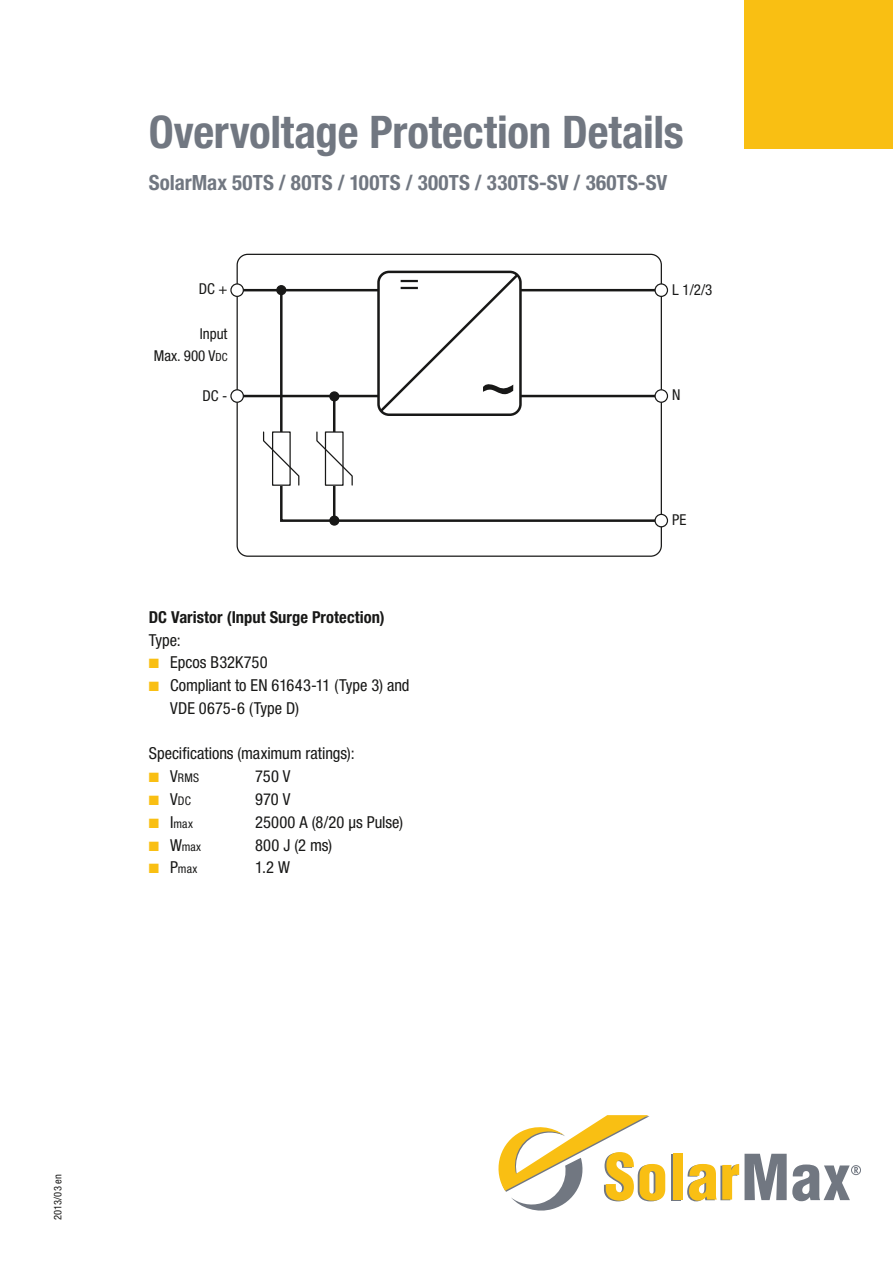
<style>
.page{position:relative;width:893px;height:1263px;background:#fff}
.page>*{position:absolute;margin:0;border:0;box-sizing:border-box;transform-origin:0 0}
.t1{font:700 condensed 45px "Helvetica Neue LT Std";letter-spacing:-.005em;color:#717781}
.t2{font:700 condensed 21px "Helvetica Neue LT Std";letter-spacing:.005em;color:#717781}
.t3{font:condensed 16.5px/22.8px "Helvetica Neue LT Std";color:#181817}
.t4{font:700 condensed 16.5px "Helvetica Neue LT Std";color:#181817}
.t5{font:condensed 15px/21.6px "Helvetica Neue LT Std";color:#181817;text-align:right}
.t6{font:condensed 12px "Helvetica Neue LT Std";letter-spacing:.025em;color:#181817}
.t7{font:condensed 10.5px "Helvetica Neue LT Std";letter-spacing:.015em;color:#181817}
.s1{font-size:11.25px}
.s2{color:#f9bf13}
.s3{font-size:16.5px}
</style>
<div class="page">
<div style="left:744px;top:0;width:149px;height:149px;background:#f9bf13"></div>
<div style="left:671px;top:1154px;width:10px;height:46px;background:#717781"></div>
<svg style="left:498px;top:1115px;width:167px;height:96px"></svg>
<div style="left:673px;top:1153px;width:10px;height:46px;background:#f9bf13"></div>
<svg style="left:687px;top:1154px;width:171px;height:47px"></svg>
<div style="left:851px;top:1165px;width:10px;height:10px;border:1px solid #717781;border-radius:50%"></div>
<hr style="left:239px;top:289px;width:420px;height:2px;background:#181817">
<hr style="left:239px;top:395px;width:420px;height:2px;background:#181817">
<svg style="left:279px;top:288px;width:382px;height:234px"></svg>
<hr style="left:333px;top:396px;width:2px;height:125px;background:#181817">
<svg style="left:263px;top:431px;width:37px;height:55px"></svg>
<svg style="left:316px;top:431px;width:37px;height:55px"></svg>
<div style="left:330px;top:516px;width:9px;height:9px;background:#181817;border-radius:50%"></div>
<div style="left:329px;top:515px;width:10px;height:11px;border:1px solid #181817;border-radius:50%"></div>
<div style="left:330px;top:392px;width:9px;height:9px;background:#181817;border-radius:50%"></div>
<div style="left:329px;top:391px;width:10px;height:10px;border:1px solid #181817;border-radius:50%"></div>
<div style="left:277px;top:286px;width:9px;height:9px;background:#181817;border-radius:50%"></div>
<div style="left:276px;top:285px;width:10px;height:10px;border:1px solid #181817;border-radius:50%"></div>
<div style="left:231px;top:284px;width:12px;height:12px;background:#fff;border-radius:50%"></div>
<div style="left:230px;top:283px;width:14px;height:14px;border:1px solid #181817;border-radius:50%"></div>
<svg style="left:655px;top:284px;width:12px;height:12px"></svg>
<div style="left:654px;top:283px;width:14px;height:14px;border:1px solid #181817;border-radius:50%"></div>
<svg style="left:231px;top:390px;width:12px;height:12px"></svg>
<div style="left:230px;top:389px;width:14px;height:14px;border:1px solid #181817;border-radius:50%"></div>
<div style="left:655px;top:390px;width:12px;height:12px;background:#fff;border-radius:50%"></div>
<div style="left:654px;top:389px;width:14px;height:14px;border:1px solid #181817;border-radius:50%"></div>
<div style="left:655px;top:514px;width:12px;height:13px;background:#fff;border-radius:50%"></div>
<div style="left:654px;top:514px;width:14px;height:13px;border:1px solid #181817;border-radius:50%"></div>
<svg style="left:377px;top:271px;width:144px;height:143px"></svg>
<h1 class="t1" style="left:149px;top:105px;width:537px">Overvoltage Protection Details</h1>
<p class="t2" style="left:149px;top:170px;width:520px">SolarMax 50TS / 80TS / 100TS / 300TS / 330TS-SV / 360TS-SV</p>
<p class="t5" style="left:199px;top:278px;width:30px">DC +</p>
<p class="t5" style="left:672px;top:278px;width:42px">L 1/2/3</p>
<p class="t5" style="left:154px;top:323px;width:75px">Input<br>Max. 900 V<span class="s1">DC</span></p>
<p class="t5" style="left:203px;top:385px;width:27px">DC -</p>
<p class="t4" style="left:149px;top:607px;width:237px">DC Varistor (Input Surge Protection)</p>
<p class="t3" style="left:149px;top:628px;width:34px">Type:</p>
<p class="t3" style="left:149px;top:651px;width:120px"><span class="s2">■</span> Epcos B32K750</p>
<p class="t3" style="left:170px;top:674px;width:241px;text-indent:-21px"><span class="s2">■</span> Compliant to EN 61643-11 (Type 3) and<br>VDE 0675-6 (Type D)</p>
<p class="t3" style="left:149px;top:742px;width:207px">Specifications (maximum ratings):</p>
<p class="t6" style="left:149px;top:771px;width:52px"><span class="s2">■</span> <span class="s3">V</span>RMS</p>
<p class="t3" style="left:255px;top:765px;width:37px">750 V</p>
<p class="t6" style="left:149px;top:794px;width:44px"><span class="s2">■</span> <span class="s3">V</span>DC</p>
<p class="t3" style="left:255px;top:788px;width:37px">970 V</p>
<p class="t6" style="left:149px;top:817px;width:46px"><span class="s2">■</span> <span class="s3">I</span>max</p>
<p class="t3" style="left:255px;top:810px;width:150px">25000 A (8/20 µs Pulse)</p>
<p class="t6" style="left:149px;top:839px;width:54px"><span class="s2">■</span> <span class="s3">W</span>max</p>
<p class="t3" style="left:255px;top:833px;width:79px">800 J (2 ms)</p>
<p class="t6" style="left:149px;top:862px;width:50px"><span class="s2">■</span> <span class="s3">P</span>max</p>
<p class="t3" style="left:255px;top:856px;width:36px">1.2 W</p>
<p class="t5" style="left:672px;top:384px;width:10px">N</p>
<p class="t5" style="left:672px;top:508px;width:16px">PE</p>
<p class="t7" style="left:52px;top:1220px;width:48px;rotate:-90deg">2013/03 en</p>
</div>
